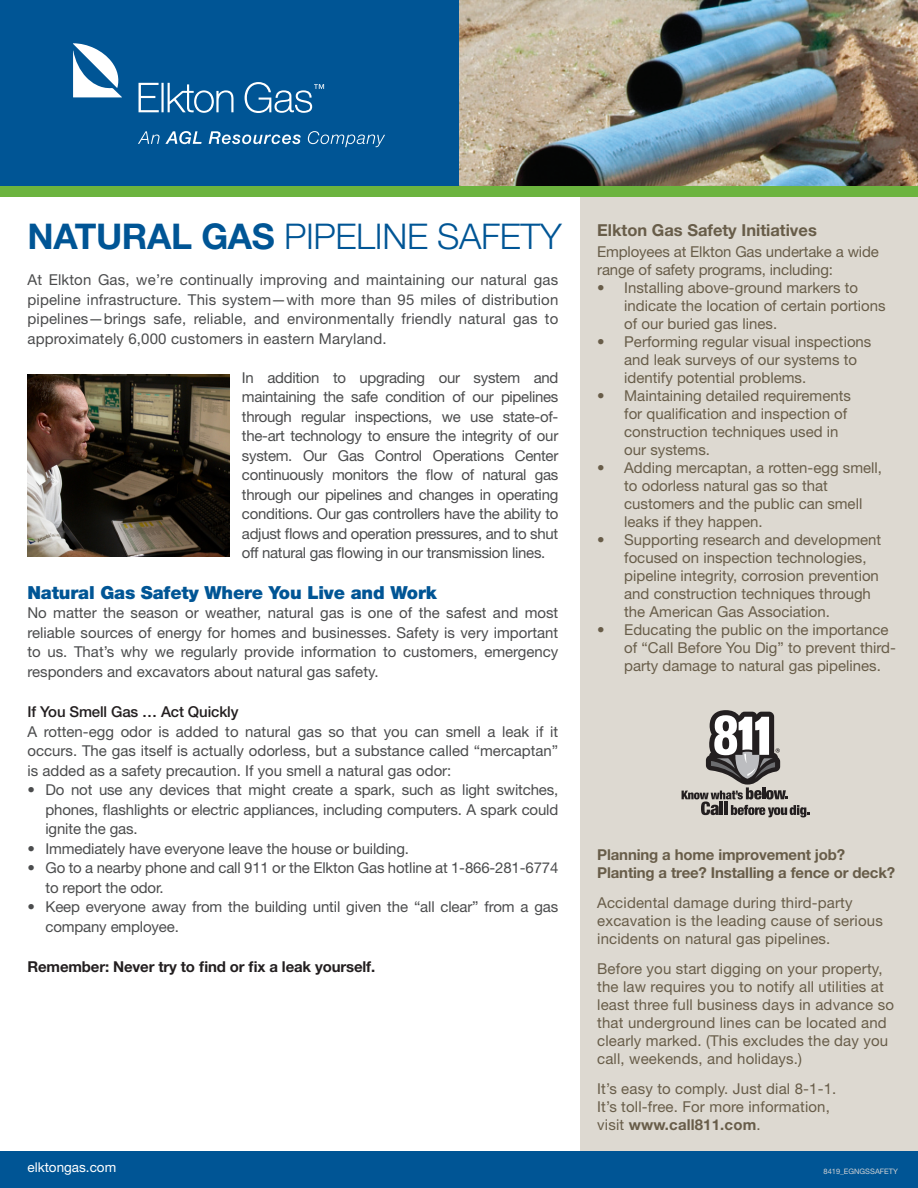
<style>
.page{position:relative;width:918px;height:1188px;background:#fff}
.page>*{position:absolute;margin:0;border:0;box-sizing:border-box;transform-origin:0 0}
.t1{font:300 35.4px "Helvetica Neue LT Std";letter-spacing:-.01em;color:#005595}
.t2{font:900 18px "Helvetica Neue LT Std";letter-spacing:-.01em;color:#005595}
.t3{font:700 16.5px "Helvetica Neue LT Std";color:#685d49}
.t4{font:15px/19.5px "Helvetica Neue LT Std";letter-spacing:-.01em;color:#4b4c4d;text-align:justify}
.t5{font:15px/18px "Helvetica Neue LT Std";color:#685d49}
.t6{font:700 15px/18px "Helvetica Neue LT Std";letter-spacing:-.01em;color:#685d49}
.t7{font:700 15px "Helvetica Neue LT Std";letter-spacing:-.01em;color:#231f20}
.t8{font:500 15px "Helvetica Neue LT Std";letter-spacing:-.01em;color:#231f20}
.t9{font:13.5px "Helvetica Neue LT Std";color:#fff}
.t10{font:7.5px "Helvetica Neue LT Std";color:#d1d2d4}
.s1{font-weight:700}
</style>
<div class="page">
<div style="left:580px;top:166px;width:338px;height:1011px;background:#ddd9d1"></div>
<div style="left:0;top:0;width:918px;height:186px;background:#005595"></div>
<img style="left:460px;top:0;width:458px;height:186px">
<div style="left:0;top:1151px;width:918px;height:37px;background:#005595"></div>
<img style="left:27px;top:375px;width:203px;height:182px">
<svg style="left:73px;top:43px;width:49px;height:54px"></svg>
<svg style="left:138px;top:131px;width:64px;height:13px"></svg>
<svg style="left:209px;top:131px;width:92px;height:13px"></svg>
<svg style="left:308px;top:131px;width:77px;height:16px"></svg>
<svg style="left:139px;top:83px;width:95px;height:30px"></svg>
<svg style="left:245px;top:82px;width:79px;height:31px"></svg>
<svg style="left:682px;top:710px;width:127px;height:107px"></svg>
<div style="left:0;top:186px;width:918px;height:10px;background:#6cb43f"></div>
<p class="t1" style="left:27px;top:215px;width:536px"><span class="s1">NATURAL GAS</span> PIPELINE SAFETY</p>
<p class="t4" style="left:27px;top:270px;width:532px">At Elkton Gas, we’re continually improving and maintaining our natural gas pipeline infrastructure. This system—with more than 95 miles of distribution pipelines—brings safe, reliable, and environmentally friendly natural gas to approximately 6,000 customers in eastern Maryland.</p>
<p class="t4" style="left:242px;top:367px;width:318px">In addition to upgrading our system and maintaining the safe condition of our pipelines through regular inspections, we use state-of&shy;the-art technology to ensure the integrity of our system. Our Gas Control Operations Center continuously monitors the flow of natural gas through our pipelines and changes in operating conditions. Our gas controllers have the ability to adjust flows and operation pressures, and to shut off natural gas flowing in our transmission lines.</p>
<p class="t2" style="left:27px;top:582px;width:411px">Natural Gas Safety Where You Live and Work</p>
<p class="t4" style="left:27px;top:603px;width:532px">No matter the season or weather, natural gas is one of the safest and most reliable sources of energy for homes and businesses. Safety is very important to us. That’s why we regularly provide information to customers, emergency responders and excavators about natural gas safety.</p>
<p class="t8" style="left:27px;top:703px;width:213px">If You Smell Gas … Act Quickly</p>
<p class="t4" style="left:27px;top:721px;width:532px">A rotten-egg odor is added to natural gas so that you can smell a leak if it occurs. The gas itself is actually odorless, but a substance called “mercaptan” is added as a safety precaution. If you smell a natural gas odor:</p>
<p class="t4" style="left:45px;top:780px;width:514px;text-indent:-18px">• Do not use any devices that might create a spark, such as light switches, phones, flashlights or electric appliances, including computers. A spark could ignite the gas.</p>
<p class="t4" style="left:27px;top:838px;width:383px">• Immediately have everyone leave the house or building.</p>
<p class="t4" style="left:45px;top:858px;width:514px;text-indent:-18px">• Go to a nearby phone and call 911 or the Elkton Gas hotline at 1-866-281-6774 to report the odor.</p>
<p class="t4" style="left:45px;top:897px;width:514px;text-indent:-18px">• Keep everyone away from the building until given the “all clear” from a gas company employee.</p>
<p class="t7" style="left:27px;top:958px;width:349px">Remember: Never try to find or fix a leak yourself.</p>
<p class="t3" style="left:597px;top:220px;width:221px">Elkton Gas Safety Initiatives</p>
<p class="t5" style="left:597px;top:243px;width:283px">Employees at Elkton Gas undertake a wide range of safety programs, including:</p>
<p class="t5" style="left:624px;top:279px;width:263px;text-indent:-27px">• Installing above-ground markers to indicate the location of certain portions of our buried gas lines.</p>
<p class="t5" style="left:624px;top:333px;width:249px;text-indent:-27px">• Performing regular visual inspections and leak surveys of our systems to identify potential problems.</p>
<p class="t5" style="left:624px;top:387px;width:228px;text-indent:-27px">• Maintaining detailed requirements for qualification and inspection of construction techniques used in our systems.</p>
<p class="t5" style="left:624px;top:459px;width:259px;text-indent:-27px">• Adding mercaptan, a rotten-egg smell, to odorless natural gas so that customers and the public can smell leaks if they happen.</p>
<p class="t5" style="left:624px;top:531px;width:259px;text-indent:-27px">• Supporting research and development focused on inspection technologies, pipeline integrity, corrosion prevention and construction techniques through the American Gas Association.</p>
<p class="t5" style="left:624px;top:621px;width:273px;text-indent:-27px">• Educating the public on the importance of “Call Before You Dig” to prevent third&shy;party damage to natural gas pipelines.</p>
<p class="t6" style="left:597px;top:846px;width:299px">Planning a home improvement job?<br>Planting a tree? Installing a fence or deck?</p>
<p class="t5" style="left:597px;top:894px;width:287px">Accidental damage during third-party excavation is the leading cause of serious incidents on natural gas pipelines.</p>
<p class="t5" style="left:597px;top:960px;width:298px">Before you start digging on your property, the law requires you to notify all utilities at least three full business days in advance so that underground lines can be located and clearly marked. (This excludes the day you call, weekends, and holidays.)</p>
<p class="t5" style="left:597px;top:1080px;width:241px">It’s easy to comply. Just dial 8-1-1.<br>It’s toll-free. For more information, visit <span class="s1">www.call811.com</span>.</p>
<p class="t9" style="left:27px;top:1160px;width:90px">elktongas.com</p>
<p class="t10" style="left:824px;top:1167px;width:76px">8419_EGNGSSAFETY</p>
</div>
